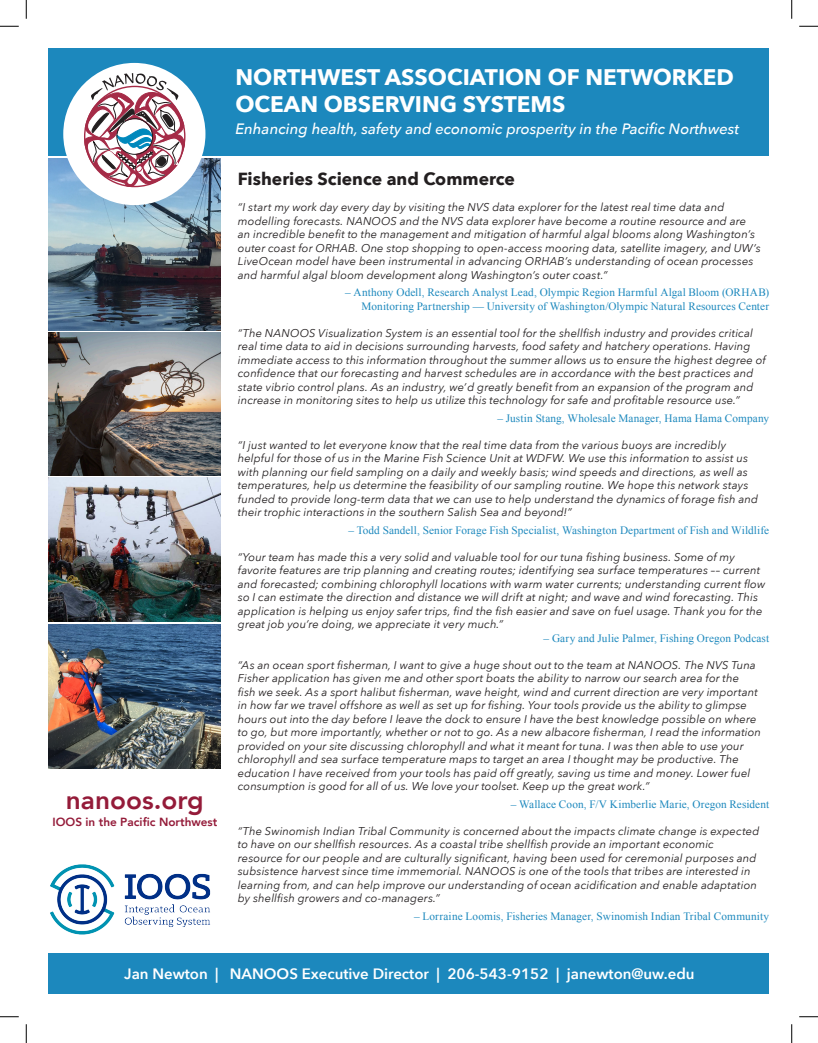
<style>
.page{position:relative;width:818px;height:1043px;background:#fff}
.page>*{position:absolute;margin:0;border:0;box-sizing:border-box;transform-origin:0 0}
.t1{font:800 26.25px "Avenir";color:#941b39}
.t2{font:700 22.5px "Avenir Next";color:#fff}
.t3{font:700 17.5px "Avenir Next";color:#231f20}
.t4{font:italic 500 15px "Avenir Next";color:#fff}
.t5{font:600 15px "Avenir Next";color:#fff}
.t6{font:800 11.75px "Avenir";color:#941b39}
.t7{font:italic 11.25px/13.5px "Avenir Next";letter-spacing:.01em;color:#231f20}
.t8{font:11.25px/13.5px "Times New Roman";letter-spacing:.01em;color:#1c88bd;text-align:right}
.t9{font:11.25px "Times New Roman";letter-spacing:.01em;color:#1e89be}
</style>
<div class="page">
<img style="left:49px;top:159px;width:171px;height:171px">
<div style="left:49px;top:49px;width:720px;height:107px;background:#1c88bd"></div>
<div style="left:49px;top:953px;width:720px;height:41px;background:#1c88bd"></div>
<div style="left:63px;top:63px;width:142px;height:142px;background:#fff;border-radius:50%"></div>
<img style="left:50px;top:864px;width:161px;height:71px">
<img style="left:49px;top:332px;width:171px;height:144px">
<img style="left:49px;top:478px;width:171px;height:144px">
<img style="left:49px;top:624px;width:171px;height:144px">
<svg style="left:83px;top:73px;width:103px;height:115px"></svg>
<svg style="left:0;top:25px;width:19px;height:2px"></svg>
<svg style="left:799px;top:25px;width:19px;height:2px"></svg>
<svg style="left:0;top:1016px;width:19px;height:1px"></svg>
<svg style="left:799px;top:1016px;width:19px;height:1px"></svg>
<svg style="left:25px;top:0;width:2px;height:19px"></svg>
<svg style="left:25px;top:1024px;width:2px;height:18px"></svg>
<svg style="left:791px;top:0;width:1px;height:19px"></svg>
<svg style="left:791px;top:1024px;width:1px;height:18px"></svg>
<p class="t2" style="left:235px;top:57px;width:500px">NORTHWEST ASSOCIATION OF NETWORKED</p>
<p class="t2" style="left:235px;top:84px;width:331px">OCEAN OBSERVING SYSTEMS</p>
<p class="t4" style="left:235px;top:116px;width:505px">Enhancing health, safety and economic prosperity in the Pacific Northwest</p>
<p class="t1" style="left:66px;top:779px;width:139px">nanoos.org</p>
<p class="t6" style="left:52px;top:813px;width:166px">IOOS in the Pacific Northwest</p>
<p class="t3" style="left:238px;top:164px;width:278px">Fisheries Science and Commerce</p>
<p class="t7" style="left:238px;top:200px;width:524px">“I start my work day every day by visiting the NVS data explorer for the latest real time data and modelling forecasts. NANOOS and the NVS data explorer have become a routine resource and are an incredible benefit to the management and mitigation of harmful algal blooms along Washington’s outer coast for ORHAB. One stop shopping to open-access mooring data, satellite imagery, and UW’s LiveOcean model have been instrumental in advancing ORHAB’s understanding of ocean processes and harmful algal bloom development along Washington’s outer coast.”</p>
<p class="t8" style="left:345px;top:285px;width:425px">– Anthony Odell, Research Analyst Lead, Olympic Region Harmful Algal Bloom (ORHAB)<br>Monitoring Partnership — University of Washington/Olympic Natural Resources Center</p>
<p class="t7" style="left:238px;top:325px;width:529px">“The NANOOS Visualization System is an essential tool for the shellfish industry and provides critical real time data to aid in decisions surrounding harvests, food safety and hatchery operations. Having immediate access to this information throughout the summer allows us to ensure the highest degree of confidence that our forecasting and harvest schedules are in accordance with the best practices and state vibrio control plans. As an industry, we’d greatly benefit from an expansion of the program and increase in monitoring sites to help us utilize this technology for safe and profitable resource use.”</p>
<p class="t8" style="left:497px;top:411px;width:273px">– Justin Stang, Wholesale Manager, Hama Hama Company</p>
<p class="t7" style="left:238px;top:437px;width:522px">“I just wanted to let everyone know that the real time data from the various buoys are incredibly helpful for those of us in the Marine Fish Science Unit at WDFW. We use this information to assist us with planning our field sampling on a daily and weekly basis; wind speeds and directions, as well as temperatures, help us determine the feasibility of our sampling routine. We hope this network stays funded to provide long-term data that we can use to help understand the dynamics of forage fish and their trophic interactions in the southern Salish Sea and beyond!”</p>
<p class="t9" style="left:348px;top:522px;width:422px">– Todd Sandell, Senior Forage Fish Specialist, Washington Department of Fish and Wildlife</p>
<p class="t7" style="left:238px;top:549px;width:529px">“Your team has made this a very solid and valuable tool for our tuna fishing business. Some of my favorite features are trip planning and creating routes; identifying sea surface temperatures –– current and forecasted; combining chlorophyll locations with warm water currents; understanding current flow so I can estimate the direction and distance we will drift at night; and wave and wind forecasting. This application is helping us enjoy safer trips, find the fish easier and save on fuel usage. Thank you for the great job you’re doing, we appreciate it very much.”</p>
<p class="t8" style="left:543px;top:631px;width:227px">– Gary and Julie Palmer, Fishing Oregon Podcast</p>
<p class="t7" style="left:238px;top:657px;width:524px">“As an ocean sport fisherman, I want to give a huge shout out to the team at NANOOS. The NVS Tuna Fisher application has given me and other sport boats the ability to narrow our search area for the<br>fish we seek. As a sport halibut fisherman, wave height, wind and current direction are very important in how far we travel offshore as well as set up for fishing. Your tools provide us the ability to glimpse hours out into the day before I leave the dock to ensure I have the best knowledge possible on where to go, but more importantly, whether or not to go. As a new albacore fisherman, I read the information provided on your site discussing chlorophyll and what it meant for tuna. I was then able to use your chlorophyll and sea surface temperature maps to target an area I thought may be productive. The education I have received from your tools has paid off greatly, saving us time and money. Lower fuel consumption is good for all of us. We love your toolset. Keep up the great work.”</p>
<p class="t8" style="left:510px;top:797px;width:260px">– Wallace Coon, F/V Kimberlie Marie, Oregon Resident</p>
<p class="t7" style="left:238px;top:823px;width:523px">“The Swinomish Indian Tribal Community is concerned about the impacts climate change is expected to have on our shellfish resources. As a coastal tribe shellfish provide an important economic resource for our people and are culturally significant, having been used for ceremonial purposes and subsistence harvest since time immemorial. NANOOS is one of the tools that tribes are interested in learning from, and can help improve our understanding of ocean acidification and enable adaptation by shellfish growers and co-managers.”</p>
<p class="t8" style="left:414px;top:909px;width:356px">– Lorraine Loomis, Fisheries Manager, Swinomish Indian Tribal Community</p>
<p class="t5" style="left:124px;top:960px;width:571px">Jan Newton | NANOOS Executive Director | 206-543-9152 | janewton@uw.edu</p>
</div>
